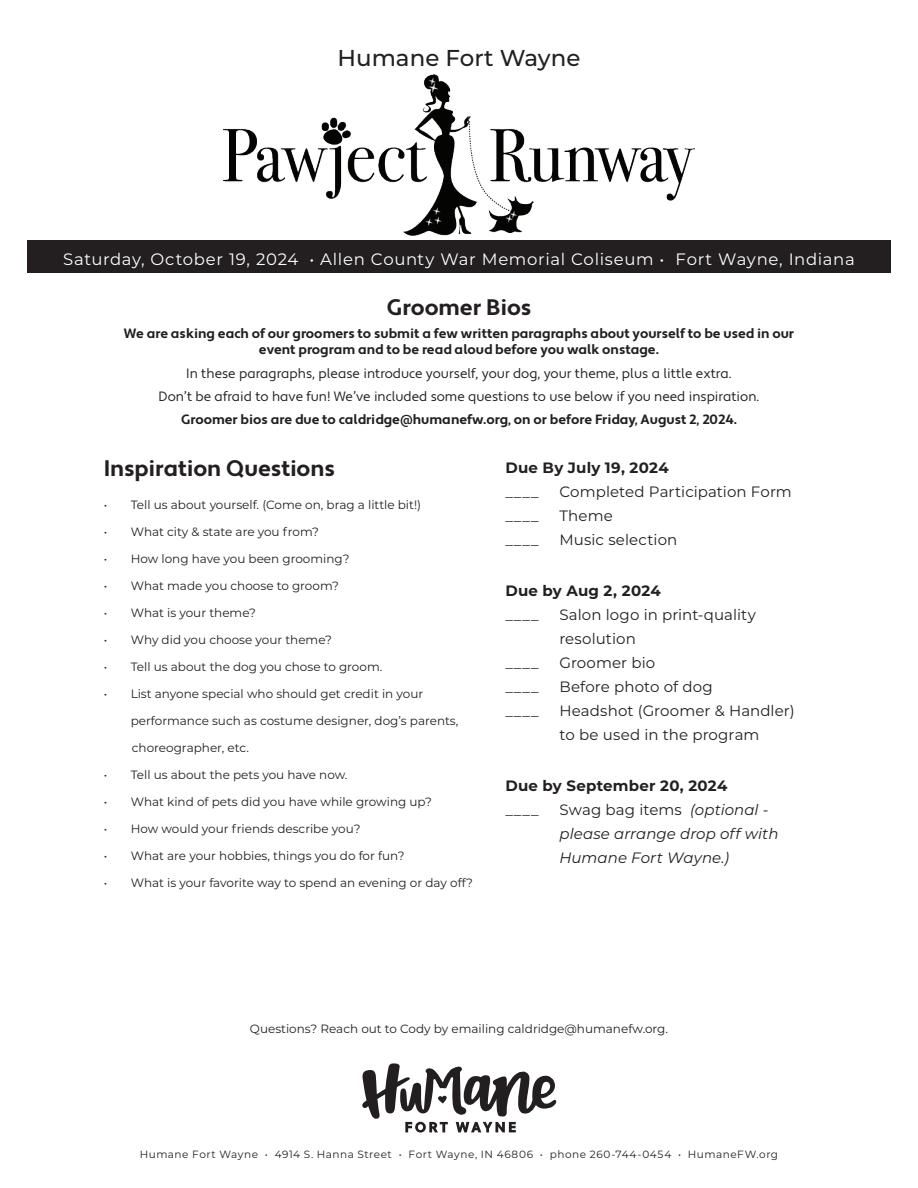
<style>
.page{position:relative;width:918px;height:1188px;background:#fff}
.page>*{position:absolute;margin:0;border:0;box-sizing:border-box;transform-origin:0 0}
.t1{font:500 22.95px "Montserrat";color:#231f20}
.t2{font:700 22.5px "Apertura";letter-spacing:-.005em;color:#231f20}
.t3{font:16.5px "Montserrat";letter-spacing:.04em;color:#fff}
.t4{font:15px/24px "Montserrat";letter-spacing:.005em;color:#231f20}
.t5{font:italic 15px/24px "Montserrat";letter-spacing:.005em;color:#231f20}
.t6{font:700 15px "Montserrat";letter-spacing:.015em;color:#231f20}
.t7{font:700 13.5px/16.5px "Apertura";color:#231f20;text-align:center}
.t8{font:13.5px/23.2px "Apertura";color:#231f20;text-align:center}
.t9{font:12px "Montserrat";color:#231f20}
.t10{font:10.5px "Montserrat";letter-spacing:.05em;color:#231f20}
.s1{font-style:normal}
</style>
<div class="page">
<div style="left:27px;top:240px;width:864px;height:33px;background:#231f20"></div>
<img style="left:224px;top:74px;width:470px;height:162px">
<svg style="left:362px;top:1063px;width:194px;height:70px"></svg>
<h1 class="t1" style="left:338px;top:42px;width:244px">Humane Fort Wayne</h1>
<h3 class="t3" style="left:63px;top:247px;width:793px">Saturday, October 19, 2024 • Allen County War Memorial Coliseum • Fort Wayne, Indiana</h3>
<h2 class="t2" style="left:387px;top:293px;width:146px">Groomer Bios</h2>
<p class="t7" style="left:124px;top:325px;width:672px">We are asking each of our groomers to submit a few written paragraphs about yourself to be used in our event program and to be read aloud before you walk onstage.</p>
<p class="t8" style="left:159px;top:362px;width:602px">In these paragraphs, please introduce yourself, your dog, your theme, plus a little extra.<br>Don’t be afraid to have fun! We’ve included some questions to use below if you need inspiration.</p>
<p class="t7" style="left:181px;top:412px;width:557px">Groomer bios are due to caldridge@humanefw.org, on or before Friday, August 2, 2024.</p>
<h2 class="t2" style="left:104px;top:454px;width:233px">Inspiration Questions</h2>
<p class="t9" style="left:104px;top:497px;width:319px">• Tell us about yourself. (Come on, brag a little bit!)</p>
<p class="t9" style="left:104px;top:524px;width:217px">• What city &amp; state are you from?</p>
<p class="t9" style="left:104px;top:551px;width:248px">• How long have you been grooming?</p>
<p class="t9" style="left:104px;top:578px;width:237px">• What made you choose to groom?</p>
<p class="t9" style="left:104px;top:605px;width:154px">• What is your theme?</p>
<p class="t9" style="left:104px;top:632px;width:230px">• Why did you choose your theme?</p>
<p class="t9" style="left:104px;top:659px;width:280px">• Tell us about the dog you chose to groom.</p>
<p class="t9" style="left:104px;top:686px;width:321px">• List anyone special who should get credit in your</p>
<p class="t9" style="left:131px;top:713px;width:329px">performance such as costume designer, dog’s parents,</p>
<p class="t9" style="left:132px;top:740px;width:119px">choreographer, etc.</p>
<p class="t9" style="left:104px;top:767px;width:245px">• Tell us about the pets you have now.</p>
<p class="t9" style="left:104px;top:794px;width:330px">• What kind of pets did you have while growing up?</p>
<p class="t9" style="left:104px;top:821px;width:258px">• How would your friends describe you?</p>
<p class="t9" style="left:104px;top:848px;width:302px">• What are your hobbies, things you do for fun?</p>
<p class="t9" style="left:104px;top:875px;width:371px">• What is your favorite way to spend an evening or day off?</p>
<p class="t6" style="left:505px;top:457px;width:165px">Due By July 19, 2024</p>
<p class="t4" style="left:505px;top:479px;width:35px">____</p>
<p class="t4" style="left:559px;top:479px;width:234px">Completed Participation Form</p>
<p class="t4" style="left:505px;top:503px;width:35px">____</p>
<p class="t4" style="left:559px;top:503px;width:55px">Theme</p>
<p class="t4" style="left:559px;top:527px;width:119px">Music selection</p>
<p class="t6" style="left:505px;top:580px;width:157px">Due by Aug 2, 2024</p>
<p class="t4" style="left:505px;top:602px;width:35px">____</p>
<p class="t4" style="left:559px;top:602px;width:198px">Salon logo in print-quality resolution</p>
<p class="t4" style="left:505px;top:650px;width:35px">____</p>
<p class="t4" style="left:505px;top:527px;width:35px">____</p>
<p class="t4" style="left:559px;top:650px;width:97px">Groomer bio</p>
<p class="t4" style="left:505px;top:674px;width:35px">____</p>
<p class="t4" style="left:559px;top:674px;width:155px">Before photo of dog</p>
<p class="t4" style="left:505px;top:698px;width:35px">____</p>
<p class="t4" style="left:559px;top:698px;width:237px">Headshot (Groomer &amp; Handler) to be used in the program</p>
<p class="t6" style="left:505px;top:775px;width:224px">Due by September 20, 2024</p>
<p class="t4" style="left:505px;top:797px;width:35px">____</p>
<p class="t5" style="left:559px;top:797px;width:221px"><span class="s1">Swag bag items</span> (optional - please arrange drop off with<br>Humane Fort Wayne.)</p>
<p class="t9" style="left:250px;top:1021px;width:420px">Questions? Reach out to Cody by emailing caldridge@humanefw.org.</p>
<p class="t10" style="left:140px;top:1147px;width:640px">Humane Fort Wayne • 4914 S. Hanna Street • Fort Wayne, IN 46806 • phone 260-744-0454 • HumaneFW.org</p>
</div>
